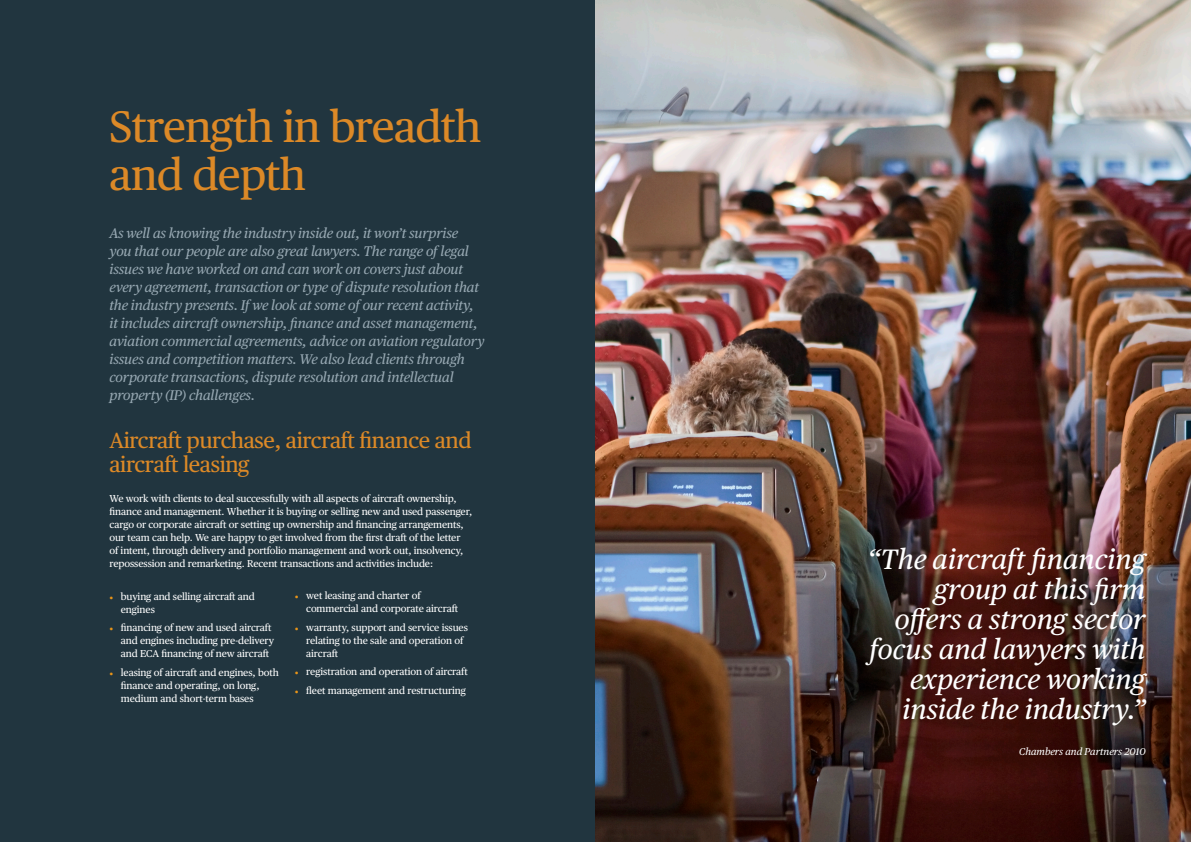
<style>
.page{position:relative;width:1191px;height:842px;background:#fff}
.page>*{position:absolute;margin:0;border:0;box-sizing:border-box;transform-origin:0 0}
.big_title{font:44px/48px "Publico Text";letter-spacing:-.02em;color:#dc8927}
.t1{font:italic 28px/30px "Publico Text";color:#fff;text-align:right}
.seond_title{font:22px/24px "Publico Text";letter-spacing:-.02em;color:#dc8927}
.phone{font:italic 14px/18px "Publico Text";letter-spacing:-.01em;color:#97a8b2}
.body_text{font:10px/13px "Publico Text";letter-spacing:-.01em;color:#fff}
.bullete2{font:10px/13px "Publico Text";letter-spacing:-.01em;color:#fff}
.t2{font:italic 10px "Publico Text";color:#fff}
</style>
<div class="page">
<div style="left:0;top:0;width:595px;height:842px;background:#21353f"></div>
<img style="left:595px;top:0;width:596px;height:842px">
<p class="big_title" style="left:109px;top:100px;width:373px">Strength in breadth and depth</p>
<p class="phone" style="left:109px;top:223px;width:376px">As well as knowing the industry inside out, it won’t surprise<br>you that our people are also great lawyers. The range of legal issues we have worked on and can work on covers just about every agreement, transaction or type of dispute resolution that the industry presents. If we look at some of our recent activity, it includes aircraft ownership, finance and asset management, aviation commercial agreements, advice on aviation regulatory issues and competition matters. We also lead clients through corporate transactions, dispute resolution and intellectual property (IP) challenges.</p>
<p class="seond_title" style="left:109px;top:427px;width:363px">Aircraft purchase, aircraft finance and aircraft leasing</p>
<p class="body_text" style="left:109px;top:491px;width:364px">We work with clients to deal successfully with all aspects of aircraft ownership, finance and management. Whether it is buying or selling new and used passenger, cargo or corporate aircraft or setting up ownership and financing arrangements, our team can help. We are happy to get involved from the first draft of the letter<br>of intent, through delivery and portfolio management and work out, insolvency, repossession and remarketing. Recent transactions and activities include:</p>
<p class="bullete2" style="left:121px;top:589px;width:135px;text-indent:-11px"><sub>•</sub> buying and selling aircraft and engines</p>
<p class="bullete2" style="left:121px;top:621px;width:155px;text-indent:-11px"><sub>•</sub> financing of new and used aircraft and engines including pre-delivery and ECA financing of new aircraft</p>
<p class="bullete2" style="left:121px;top:665px;width:159px;text-indent:-11px"><sub>•</sub> leasing of aircraft and engines, both finance and operating, on long, medium and short-term bases</p>
<p class="bullete2" style="left:306px;top:588px;width:153px;text-indent:-11px"><sub>•</sub> wet leasing and charter of commercial and corporate aircraft</p>
<p class="bullete2" style="left:306px;top:620px;width:163px;text-indent:-11px"><sub>•</sub> warranty, support and service issues relating to the sale and operation of aircraft</p>
<p class="bullete2" style="left:295px;top:665px;width:174px"><sub>•</sub> registration and operation of aircraft</p>
<p class="bullete2" style="left:295px;top:683px;width:172px"><sub>•</sub> fleet management and restructuring</p>
<p class="t1" style="left:868px;top:543px;width:279px">“The aircraft financing group at this firm offers a strong sector focus and lawyers with experience working inside the industry.”</p>
<p class="t2" style="left:1019px;top:744px;width:128px">Chambers and Partners 2010</p>
</div>
